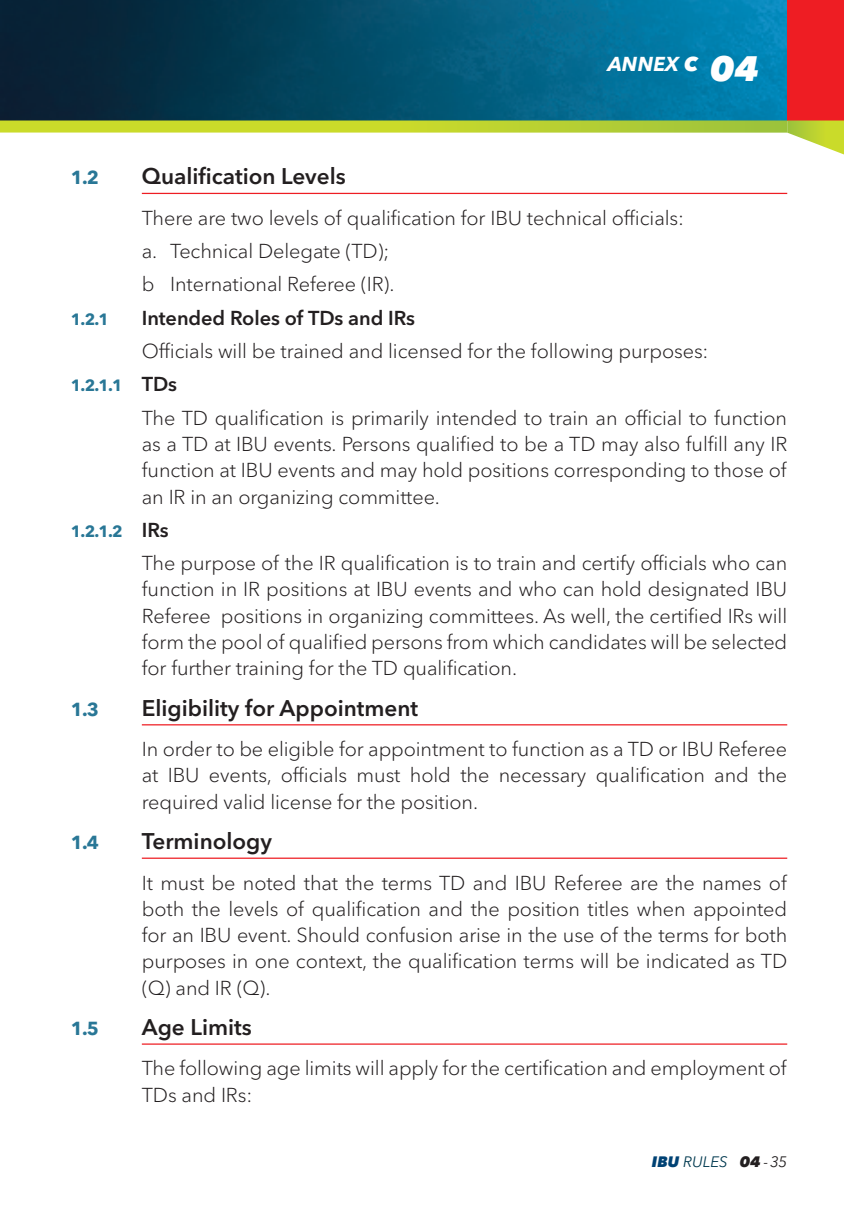
<style>
.page{position:relative;width:844px;height:1205px;background:#fff}
.page>*{position:absolute;margin:0;border:0;box-sizing:border-box;transform-origin:0 0}
.t1{font:600 22.5px "Avenir Next W1 G";color:#231f20}
.t2{font:300 20px/26.2px "Avenir Next W1 G";letter-spacing:-.005em;color:#231f20;text-align:justify}
.t3{font:600 20px "Avenir Next W1 G";letter-spacing:-.005em;color:#231f20}
.t4{font:italic 700 20px "Avenir Next W1 G";color:#fff}
.t5{font:700 18.75px "Avenir Next W1 G";color:#297796}
.t6{font:700 16.25px "Avenir Next W1 G";color:#297796}
.t7{font:italic 15px "Avenir Next W1 G";color:#01394f}
.s1{font-weight:800}
.s2{font-weight:800;font-size:35px}
.s3{font-weight:600;font-size:20px;color:#231f20}
.s4{font-weight:800;color:#004274}
.s5{font-weight:800;color:#231f20}
.s6{color:#231f20}
</style>
<div class="page">
<img style="left:0;top:0;width:787px;height:120px">
<div style="left:787px;top:0;width:56px;height:120px;background:#ee1d23"></div>
<svg style="left:787px;top:120px;width:56px;height:34px"></svg>
<svg style="left:0;top:120px;width:787px;height:13px;background:#b9d037"></svg>
<hr style="left:142px;top:193px;width:645px;height:1px;background:#ee1d23">
<hr style="left:142px;top:724px;width:645px;height:1px;background:#ee1d23">
<hr style="left:142px;top:857px;width:645px;height:2px;background:#ee1d23">
<hr style="left:142px;top:1043px;width:645px;height:1px;background:#ee1d23">
<p class="t4" style="left:607px;top:52px;width:153px">ANNEX <span class="s1">C</span> <span class="s2">04</span></p>
<p class="t5" style="left:71px;top:166px;width:29px">1.2</p>
<p class="t1" style="left:142px;top:163px;width:205px">Qualification Levels</p>
<p class="t2" style="left:142px;top:201px;width:543px;line-height:33.2px;text-align:left">There are two levels of qualification for IBU technical officials: a. Technical Delegate (TD);<br>b International Referee (IR).</p>
<p class="t6" style="left:71px;top:309px;width:39px">1.2.1</p>
<p class="t3" style="left:142px;top:306px;width:275px">Intended Roles of TDs and IRs</p>
<p class="t2" style="left:142px;top:338px;width:568px">Officials will be trained and licensed for the following purposes:</p>
<p class="t6" style="left:71px;top:376px;width:108px">1.2.1.1 <span class="s3">TDs</span></p>
<p class="t2" style="left:142px;top:405px;width:646px">The TD qualification is primarily intended to train an official to function as a TD at IBU events. Persons qualified to be a TD may also fulfill any IR function at IBU events and may hold positions corresponding to those of an IR in an organizing committee.</p>
<p class="t6" style="left:71px;top:521px;width:99px">1.2.1.2 <span class="s3">IRs</span></p>
<p class="t2" style="left:142px;top:550px;width:646px">The purpose of the IR qualification is to train and certify officials who can function in IR positions at IBU events and who can hold designated IBU Referee positions in organizing committees. As well, the certified IRs will form the pool of qualified persons from which candidates will be selected for further training for the TD qualification.</p>
<p class="t5" style="left:71px;top:697px;width:29px">1.3</p>
<p class="t1" style="left:142px;top:694px;width:278px">Eligibility for Appointment</p>
<p class="t2" style="left:142px;top:736px;width:646px">In order to be eligible for appointment to function as a TD or IBU Referee at IBU events, officials must hold the necessary qualification and the required valid license for the position.</p>
<p class="t5" style="left:71px;top:831px;width:29px">1.4</p>
<p class="t1" style="left:142px;top:827px;width:132px">Terminology</p>
<p class="t2" style="left:142px;top:869px;width:646px">It must be noted that the terms TD and IBU Referee are the names of both the levels of qualification and the position titles when appointed for an IBU event. Should confusion arise in the use of the terms for both purposes in one context, the qualification terms will be indicated as TD (Q) and IR (Q).</p>
<p class="t5" style="left:71px;top:1017px;width:29px">1.5</p>
<p class="t1" style="left:142px;top:1013px;width:111px">Age Limits</p>
<p class="t2" style="left:142px;top:1055px;width:646px">The following age limits will apply for the certification and employment of<br>TDs and IRs:</p>
<p class="t7" style="left:651px;top:1152px;width:137px"><span class="s4">IBU</span> RULES <span class="s5">04</span> <span class="s6">- 35</span></p>
</div>
